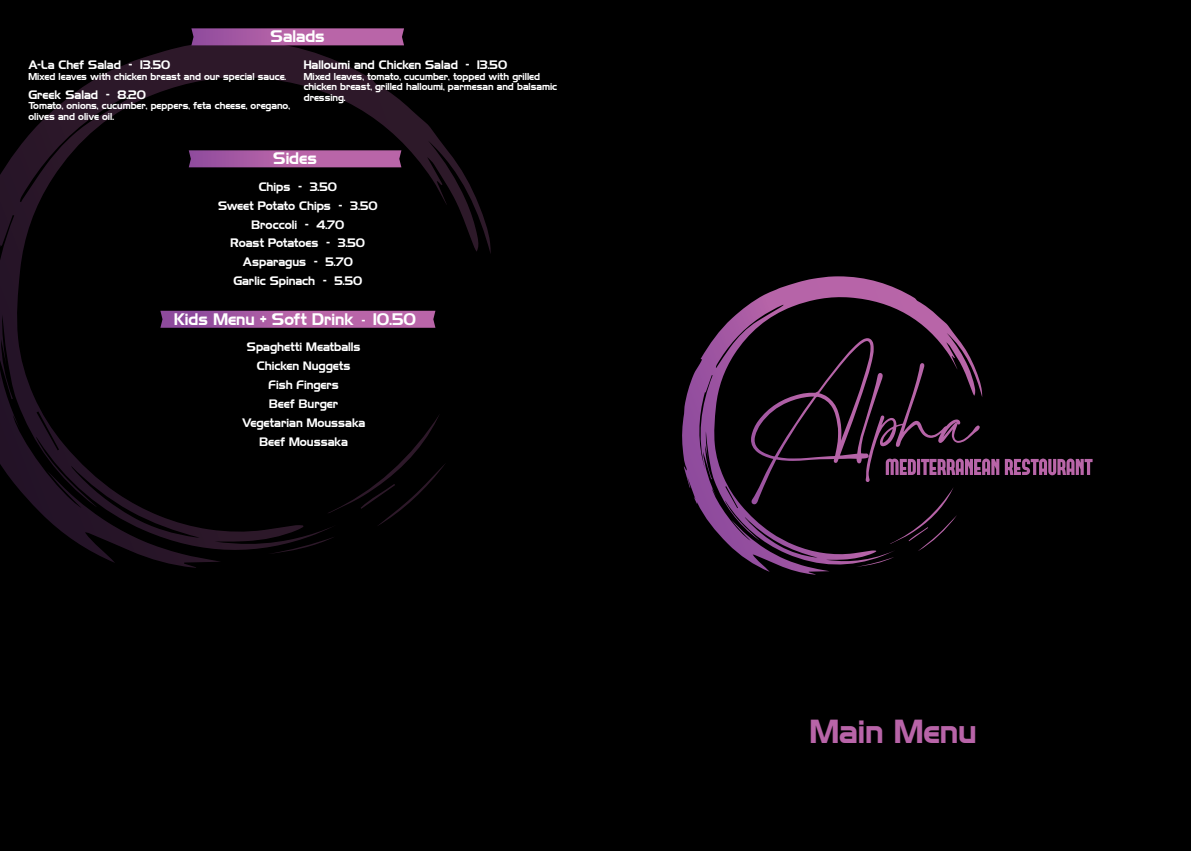
<style>
.page{position:relative;width:1191px;height:851px;background:#fff}
.page>*{position:absolute;margin:0;border:0;box-sizing:border-box;transform-origin:0 0}
.t1{font:30px "Highland Gothic FLF";color:#b864a8}
.t2{font:15px "Highland Gothic FLF";color:#fff}
.t3{font:11px/18.9px "Highland Gothic FLF";color:#fff;text-align:center}
.t4{font:9px/10.8px "Highland Gothic FLF";color:#fff}
.s1{font-size:11px}
</style>
<div class="page">
<div style="left:0;top:0;width:1191px;height:850px;background:#000"></div>
<svg style="left:0;top:45px;width:490px;height:522px"></svg>
<svg style="left:682px;top:276px;width:300px;height:298px"></svg>
<svg style="left:191px;top:28px;width:213px;height:17px;background:#a95ba0"></svg>
<svg style="left:189px;top:150px;width:212px;height:17px;background:#aa5ca0"></svg>
<svg style="left:160px;top:311px;width:275px;height:17px;background:#a85aa1"></svg>
<h2 class="t2" style="left:271px;top:26px;width:56px">Salads</h2>
<p class="t3" style="left:28px;top:55px;width:143px">A-La Chef Salad - 13.50</p>
<p class="t4" style="left:28px;top:70px;width:259px">Mixed leaves with chicken breast and our special sauce.</p>
<p class="t3" style="left:28px;top:84px;width:119px">Greek Salad - 8.20</p>
<p class="t4" style="left:28px;top:100px;width:263px">Tomato, onions, cucumber, peppers, feta cheese, oregano, olives and olive oil.</p>
<p class="t3" style="left:304px;top:55px;width:205px">Halloumi and Chicken Salad - 13.50</p>
<p class="t4" style="left:304px;top:70px;width:255px">Mixed leaves, tomato, cucumber, topped with grilled chicken breast, grilled halloumi, parmesan and balsamic dressing.</p>
<h2 class="t2" style="left:273px;top:148px;width:45px">Sides</h2>
<p class="t3" style="left:218px;top:176px;width:161px">Chips - 3.50<br>Sweet Potato Chips - 3.50<br>Broccoli - 4.70<br>Roast Potatoes - 3.50<br>Asparagus - 5.70<br>Garlic Spinach - 5.50</p>
<h2 class="t2" style="left:174px;top:308px;width:243px">Kids Menu + Soft Drink <span class="s1">-</span> 10.50</h2>
<p class="t3" style="left:242px;top:337px;width:125px">Spaghetti Meatballs<br>Chicken Nuggets<br>Fish Fingers<br>Beef Burger<br>Vegetarian Moussaka<br>Beef Moussaka</p>
<h1 class="t1" style="left:810px;top:709px;width:168px">Main Menu</h1>
</div>
